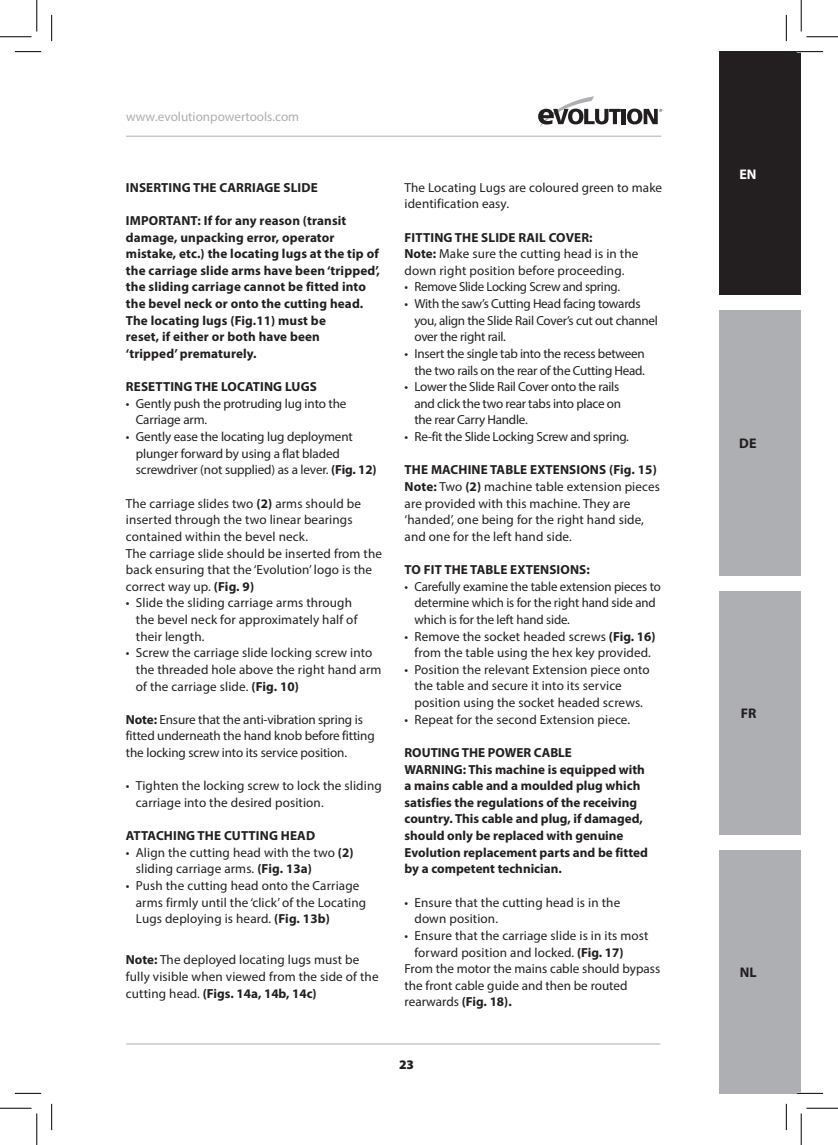
<style>
.page{position:relative;width:838px;height:1145px;background:#fff}
.page>*{position:absolute;margin:0;border:0;box-sizing:border-box;transform-origin:0 0}
.t1{font:700 14px "Myriad Pro";color:#231f20}
.t2{font:700 14px "Myriad Pro";color:#fff}
.t3{font:13.12px/16.6px "Myriad Pro";letter-spacing:.01em;color:#231f20}
.t4{font:700 13.12px/16.6px "Myriad Pro";letter-spacing:.01em;color:#231f20}
.t5{font:13.12px/16.6px "Myriad Pro";letter-spacing:-.01em;color:#231f20}
.t6{font:13.12px/16.6px "Myriad Pro";letter-spacing:-.02em;color:#231f20}
.t7{font:13.12px "Myriad Pro";color:#aeafb3}
.t8{font:900 13.12px "Myriad Pro";color:#231f20}
.s1{font-weight:700}
</style>
<div class="page">
<div style="left:719px;top:310px;width:82px;height:266px;background:#aeafb3"></div>
<div style="left:719px;top:591px;width:82px;height:244px;background:#aeafb3"></div>
<div style="left:719px;top:52px;width:82px;height:243px;background:#231f20"></div>
<div style="left:719px;top:850px;width:82px;height:243px;background:#aeafb3"></div>
<hr style="left:126px;top:136px;width:535px;height:1px;background:#aeafb3">
<hr style="left:126px;top:1044px;width:534px;height:1px;background:#aeafb3">
<svg style="left:538px;top:96px;width:82px;height:31px"></svg>
<hr style="left:621px;top:109px;width:4px;height:15px;background:#231f20">
<svg style="left:627px;top:109px;width:35px;height:15px"></svg>
<hr style="left:796px;top:51px;width:27px;height:2px;background:#fff">
<hr style="left:796px;top:1092px;width:27px;height:2px;background:#fff">
<svg style="left:15px;top:51px;width:26px;height:1px"></svg>
<svg style="left:796px;top:51px;width:27px;height:1px"></svg>
<svg style="left:15px;top:1093px;width:26px;height:1px"></svg>
<svg style="left:796px;top:1093px;width:27px;height:1px"></svg>
<svg style="left:51px;top:15px;width:1px;height:26px"></svg>
<svg style="left:51px;top:1104px;width:1px;height:26px"></svg>
<svg style="left:786px;top:15px;width:1px;height:26px"></svg>
<svg style="left:786px;top:1104px;width:1px;height:26px"></svg>
<hr style="left:0;top:36px;width:32px;height:1px;background:#000">
<hr style="left:806px;top:36px;width:31px;height:1px;background:#000">
<hr style="left:0;top:1108px;width:32px;height:1px;background:#000">
<hr style="left:806px;top:1108px;width:31px;height:1px;background:#000">
<hr style="left:36px;top:0;width:1px;height:31px;background:#000">
<hr style="left:36px;top:1113px;width:1px;height:32px;background:#000">
<hr style="left:800px;top:0;width:1px;height:31px;background:#000">
<hr style="left:800px;top:1113px;width:1px;height:32px;background:#000">
<p class="t7" style="left:126px;top:109px;width:175px">www.evolutionpowertools.com</p>
<p class="t4" style="left:126px;top:179px;width:193px">INSERTING THE CARRIAGE SLIDE</p>
<p class="t4" style="left:126px;top:212px;width:255px">IMPORTANT: If for any reason (transit damage, unpacking error, operator mistake, etc.) the locating lugs at the tip of the carriage slide arms have been ‘tripped’, the sliding carriage cannot be fitted into the bevel neck or onto the cutting head.<br>The locating lugs (Fig.11) must be<br>reset, if either or both have been<br>‘tripped’ prematurely.</p>
<p class="t4" style="left:126px;top:378px;width:192px">RESETTING THE LOCATING LUGS</p>
<p class="t5" style="left:136px;top:395px;width:212px;text-indent:-10px">• Gently push the protruding lug into the<br>Carriage arm.</p>
<p class="t5" style="left:136px;top:428px;width:242px;text-indent:-10px">• Gently ease the locating lug deployment plunger forward by using a flat bladed screwdriver (not supplied) as a lever. <span class="s1">(Fig. 12)</span></p>
<p class="t3" style="left:126px;top:495px;width:258px">The carriage slides two <span class="s1">(2)</span> arms should be inserted through the two linear bearings contained within the bevel neck.<br>The carriage slide should be inserted from the back ensuring that the ‘Evolution’ logo is the correct way up. <span class="s1">(Fig. 9)</span></p>
<p class="t3" style="left:136px;top:594px;width:223px;text-indent:-10px">• Slide the sliding carriage arms through the bevel neck for approximately half of their length.</p>
<p class="t3" style="left:136px;top:644px;width:247px;text-indent:-10px">• Screw the carriage slide locking screw into the threaded hole above the right hand arm of the carriage slide. <span class="s1">(Fig. 10)</span></p>
<p class="t5" style="left:126px;top:711px;width:250px"><span class="s1">Note:</span> Ensure that the anti-vibration spring is fitted underneath the hand knob before fitting the locking screw into its service position.</p>
<p class="t3" style="left:136px;top:777px;width:247px;text-indent:-10px">• Tighten the locking screw to lock the sliding carriage into the desired position.</p>
<p class="t4" style="left:126px;top:827px;width:191px">ATTACHING THE CUTTING HEAD</p>
<p class="t3" style="left:136px;top:844px;width:219px;text-indent:-10px">• Align the cutting head with the two <span class="s1">(2) </span>sliding carriage arms. <span class="s1">(Fig. 13a)</span></p>
<p class="t3" style="left:136px;top:877px;width:232px;text-indent:-10px">• Push the cutting head onto the Carriage arms firmly until the ‘click’ of the Locating<br>Lugs deploying is heard. <span class="s1">(Fig. 13b)</span></p>
<p class="t3" style="left:126px;top:952px;width:254px"><span class="s1">Note:</span> The deployed locating lugs must be fully visible when viewed from the side of the cutting head. <span class="s1">(Figs. 14a, 14b, 14c)</span></p>
<p class="t3" style="left:404px;top:179px;width:259px">The Locating Lugs are coloured green to make identification easy.</p>
<p class="t3" style="left:404px;top:229px;width:235px"><span class="s1">FITTING THE SLIDE RAIL COVER:<br>Note:</span> Make sure the cutting head is in the down right position before proceeding.</p>
<p class="t6" style="left:404px;top:279px;width:217px">• Remove Slide Locking Screw and spring.</p>
<p class="t6" style="left:414px;top:295px;width:245px;text-indent:-10px">• With the saw’s Cutting Head facing towards you, align the Slide Rail Cover’s cut out channel over the right rail.</p>
<p class="t6" style="left:404px;top:345px;width:242px;text-align:right">• Insert the single tab into the recess between the two rails on the rear of the Cutting Head.</p>
<p class="t6" style="left:414px;top:378px;width:208px;text-indent:-10px">• Lower the Slide Rail Cover onto the rails and click the two rear tabs into place on the rear Carry Handle.</p>
<p class="t6" style="left:404px;top:428px;width:226px">• Re-fit the Slide Locking Screw and spring.</p>
<p class="t3" style="left:404px;top:461px;width:257px"><span class="s1">THE MACHINE TABLE EXTENSIONS (Fig. 15)<br>Note:</span> Two <span class="s1">(2)</span> machine table extension pieces are provided with this machine. They are ‘handed’, one being for the right hand side, and one for the left hand side.</p>
<p class="t4" style="left:404px;top:561px;width:187px">TO FIT THE TABLE EXTENSIONS:</p>
<p class="t5" style="left:414px;top:578px;width:248px;text-indent:-10px">• Carefully examine the table extension pieces to determine which is for the right hand side and which is for the left hand side.</p>
<p class="t3" style="left:404px;top:628px;width:252px;text-align:center">• Remove the socket headed screws <span class="s1">(Fig. 16) </span>from the table using the hex key provided.</p>
<p class="t3" style="left:414px;top:661px;width:237px;text-indent:-10px">• Position the relevant Extension piece onto the table and secure it into its service position using the socket headed screws.</p>
<p class="t3" style="left:404px;top:711px;width:227px">• Repeat for the second Extension piece.</p>
<p class="t4" style="left:404px;top:744px;width:245px">ROUTING THE POWER CABLE<br>WARNING: This machine is equipped with a mains cable and a moulded plug which satisfies the regulations of the receiving country. This cable and plug, if damaged, should only be replaced with genuine Evolution replacement parts and be fitted by a competent technician.</p>
<p class="t3" style="left:414px;top:894px;width:207px;text-indent:-10px">• Ensure that the cutting head is in the down position.</p>
<p class="t3" style="left:404px;top:927px;width:245px">• Ensure that the carriage slide is in its most</p>
<p class="t3" style="left:414px;top:944px;width:211px">forward position and locked. <span class="s1">(Fig. 17)</span></p>
<p class="t3" style="left:404px;top:960px;width:257px">From the motor the mains cable should bypass</p>
<p class="t3" style="left:404px;top:977px;width:224px">the front cable guide and then be routed</p>
<p class="t3" style="left:404px;top:993px;width:109px">rearwards <span class="s1">(Fig. 18).</span></p>
<p class="t8" style="left:399px;top:1055px;width:17px">23</p>
<p class="t2" style="left:739px;top:165px;width:19px">EN</p>
<p class="t1" style="left:739px;top:435px;width:19px">DE</p>
<p class="t1" style="left:740px;top:704px;width:17px">FR</p>
<p class="t1" style="left:739px;top:963px;width:18px">NL</p>
</div>
